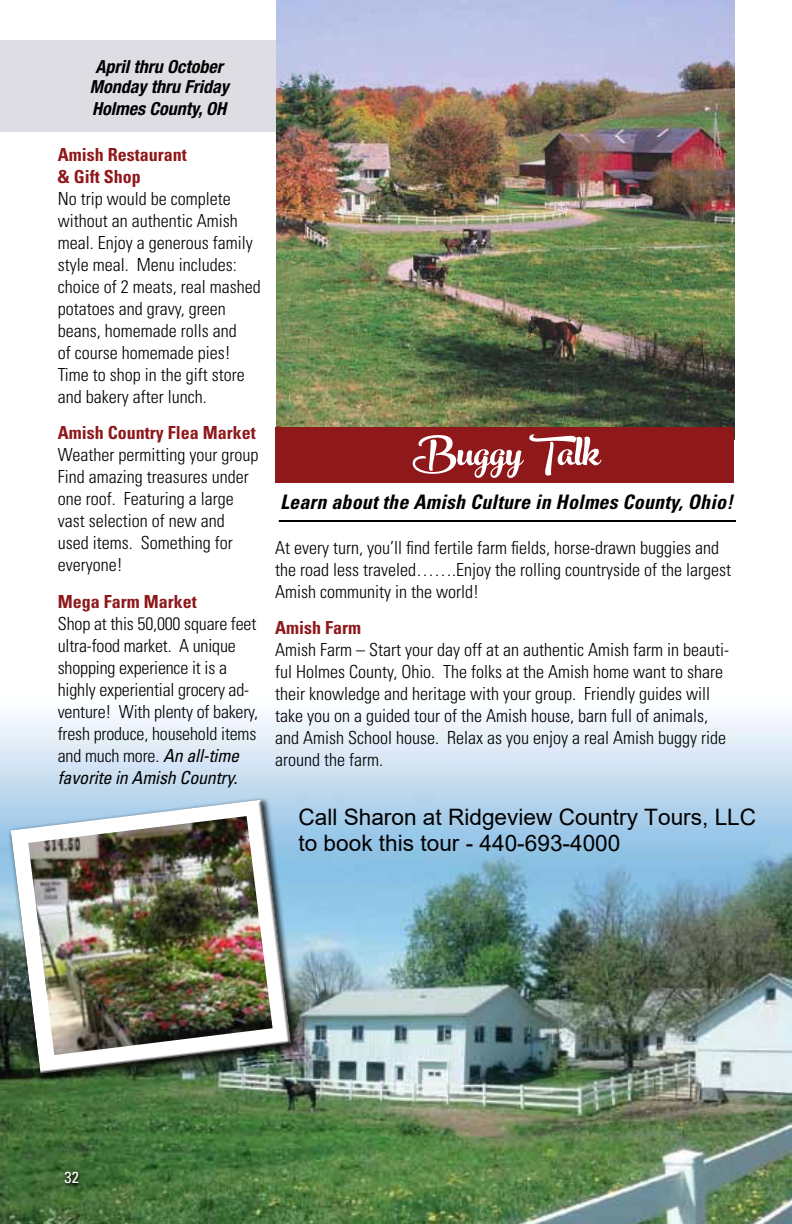
<style>
.page{position:relative;width:792px;height:1224px;background:#fff}
.page>*{position:absolute;margin:0;border:0;box-sizing:border-box;transform-origin:0 0}
.t1{font:60px "Peachesand Cream";color:#fff}
.t2{font:22.6px/26px "Arial";color:#000}
.t3{font:italic 700 condensed 20px "Univers";letter-spacing:.01em;color:#000}
.t4{font:300 condensed 18px/22px "Univers";color:#000}
.t5{font:700 condensed 18px/22px "Univers";color:#8f181b}
.t6{font:italic 700 condensed 18px/20px "Helvetica Neue";color:#000;text-align:center}
.t7{font:condensed 16px "Univers";color:#fff}
.s1{font-weight:400;font-style:italic}
</style>
<div class="page">
<img style="left:0;top:716px;width:792px;height:508px">
<div style="left:0;top:40px;width:280px;height:91px;background:#dddde3"></div>
<img style="left:276px;top:0;width:458px;height:428px">
<svg style="left:64px;top:1171px;width:18px;height:16px"></svg>
<div style="left:275px;top:428px;width:459px;height:55px;background:#8f181b"></div>
<hr style="left:279px;top:520px;width:457px;height:2px;background:#000">
<div style="left:6px;top:795px;width:292px;height:286px;background:#000;opacity:.75"></div>
<img style="left:10px;top:798px;width:284px;height:277px">
<img style="left:28px;top:816px;width:245px;height:239px">
<p class="t6" style="left:90px;top:57px;width:140px">April thru October<br>Monday thru Friday</p>
<p class="t6" style="left:92px;top:99px;width:135px">Holmes County, OH</p>
<p class="t5" style="left:58px;top:143px;width:130px">Amish Restaurant &amp; Gift Shop</p>
<p class="t4" style="left:58px;top:187px;width:204px">No trip would be complete without an authentic Amish meal. Enjoy a generous family style meal. Menu includes: choice of 2 meats, real mashed potatoes and gravy, green beans, homemade rolls and<br>of course homemade pies!<br>Time to shop in the gift store and bakery after lunch.</p>
<p class="t5" style="left:58px;top:422px;width:199px">Amish Country Flea Market</p>
<p class="t4" style="left:58px;top:444px;width:202px">Weather permitting your group<br>Find amazing treasures under one roof. Featuring a large vast selection of new and used items. Something for everyone!</p>
<p class="t5" style="left:58px;top:590px;width:140px">Mega Farm Market</p>
<p class="t4" style="left:58px;top:612px;width:202px">Shop at this 50,000 square feet ultra-food market. A unique shopping experience it is a highly experiential grocery ad&shy;venture! With plenty of bakery, fresh produce, household items and much more. <span class="s1">An all-time favorite in Amish Country.</span></p>
<h1 class="t1" style="left:413px;top:409px;width:188px">Buggy Talk</h1>
<p class="t3" style="left:280px;top:490px;width:454px">Learn about the Amish Culture in Holmes County, Ohio!</p>
<p class="t4" style="left:275px;top:536px;width:457px">At every turn, you’ll find fertile farm fields, horse-drawn buggies and the road less traveled…….Enjoy the rolling countryside of the largest<br>Amish community in the world!</p>
<p class="t5" style="left:275px;top:617px;width:87px">Amish Farm</p>
<p class="t4" style="left:275px;top:639px;width:455px">Amish Farm – Start your day off at an authentic Amish farm in beauti&shy;ful Holmes County, Ohio. The folks at the Amish home want to share their knowledge and heritage with your group. Friendly guides will take you on a guided tour of the Amish house, barn full of animals, and Amish School house. Relax as you enjoy a real Amish buggy ride around the farm.</p>
<p class="t2" style="left:298px;top:804px;width:459px">Call Sharon at Ridgeview Country Tours, LLC to book this tour - 440-693-4000</p>
<p class="t7" style="left:65px;top:1168px;width:16px">32</p>
</div>
